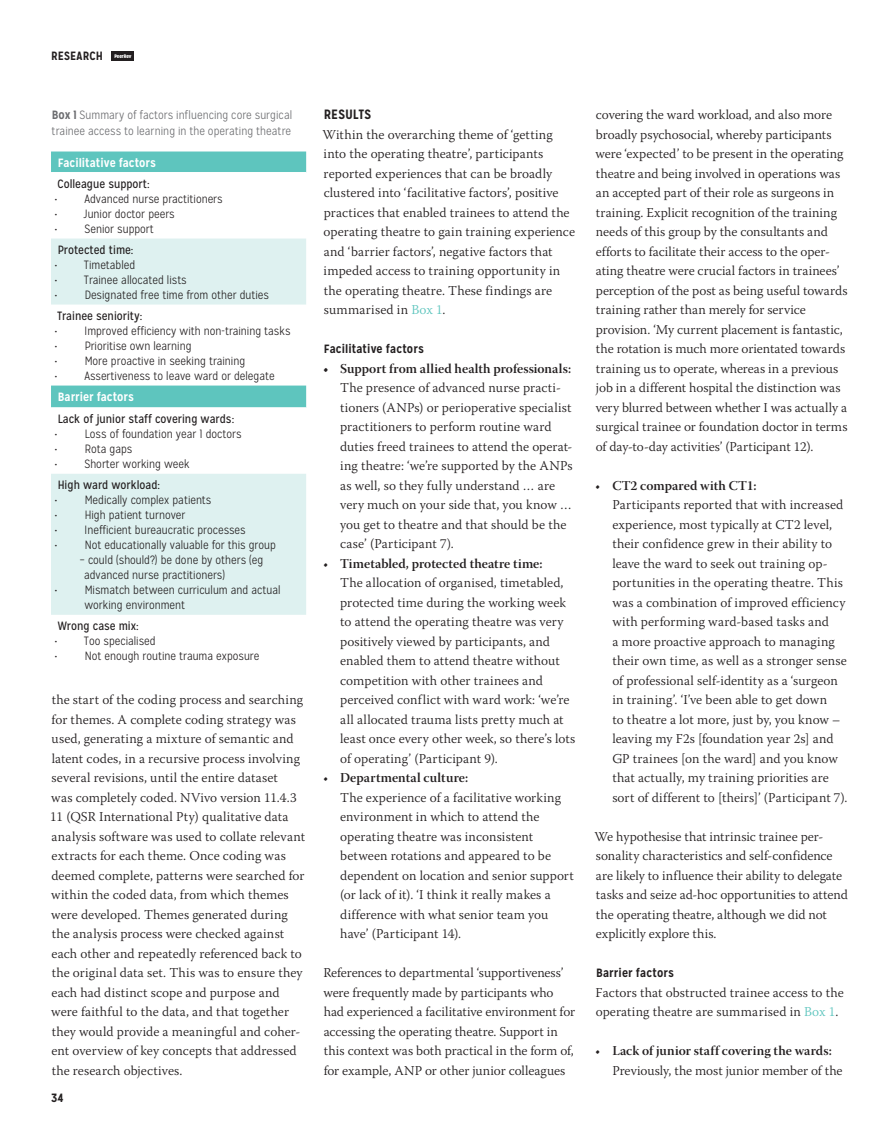
<style>
.page{position:relative;width:893px;height:1127px;background:#fff}
.page>*{position:absolute;margin:0;border:0;box-sizing:border-box;transform-origin:0 0}
.Body__no_indent{font:300 13.5px/19.5px "Warnock Pro";color:#231f20}
.Body__list_1{font:300 13.5px/19.5px "Warnock Pro";letter-spacing:.005em;color:#231f20}
.Body__indented{font:300 13.5px/19.5px "Warnock Pro";letter-spacing:.01em;color:#231f20}
.Body__list_1-2{font:13.5px "Warnock Pro Semibold Subh";letter-spacing:.005em;color:#231f20}
.Body__H1{font:700 13.5px "Mission Gothic";letter-spacing:-.005em;color:#231f20}
.t1{font:300 12px/15px "Mission Gothic";color:#231f20}
.Body{font:12px "Mission Gothic";color:#231f20}
.Table_title{font:300 12px/16.5px "Mission Gothic";letter-spacing:.005em;color:#6c6d70}
.Body__H2{font:700 12px "Mission Gothic";letter-spacing:.01em;color:#231f20}
.t2{font:700 12px "Mission Gothic";color:#fff}
.t3{font:900 5.1px "Mission Gothic";color:#fff}
.s1{font-weight:700}
.s2{color:#5ec5be}
.s3{font-family:"Warnock Pro";font-weight:300}
</style>
<div class="page">
<div style="left:111px;top:51px;width:22px;height:9px;background:#231f20"></div>
<div style="left:51px;top:151px;width:255px;height:21px;background:#5ec5be"></div>
<svg style="left:51px;top:238px;width:255px;height:377px;fill:#def1f0"></svg>
<hr style="left:51px;top:407px;width:255px;height:1px;background:#fff">
<p class="Body__H2" style="left:51px;top:48px;width:14px">Researc</p>
<p class="Body__H2" style="left:96px;top:48px;width:9px">h</p>
<p class="t3" style="left:114px;top:52px;width:19px">PeerRev</p>
<p class="Table_title" style="left:52px;top:106px;width:242px"><span class="s1">Box 1</span> Summary of factors influencing core surgical trainee access to learning in the operating theatre</p>
<p class="t2" style="left:58px;top:155px;width:100px">Facilitative factors</p>
<p class="Body" style="left:58px;top:176px;width:94px">Colleague support:</p>
<p class="t1" style="left:54px;top:191px;width:170px">• Advanced nurse practitioners</p>
<p class="t1" style="left:54px;top:206px;width:122px">• Junior doctor peers</p>
<p class="t1" style="left:54px;top:221px;width:101px">• Senior support</p>
<p class="Body" style="left:58px;top:242px;width:77px">Protected time:</p>
<p class="t1" style="left:54px;top:257px;width:82px">• Timetabled</p>
<p class="t1" style="left:54px;top:272px;width:134px">• Trainee allocated lists</p>
<p class="t1" style="left:54px;top:287px;width:216px">• Designated free time from other duties</p>
<p class="Body" style="left:57px;top:308px;width:87px">Trainee seniority:</p>
<p class="t1" style="left:54px;top:323px;width:238px">• Improved efficiency with non-training tasks</p>
<p class="t1" style="left:54px;top:338px;width:139px">• Prioritise own learning</p>
<p class="t1" style="left:54px;top:353px;width:192px">• More proactive in seeking training</p>
<p class="t1" style="left:54px;top:368px;width:222px">• Assertiveness to leave ward or delegate</p>
<p class="t2" style="left:58px;top:389px;width:78px">Barrier factors</p>
<p class="Body" style="left:58px;top:411px;width:178px">Lack of junior staff covering wards:</p>
<p class="t1" style="left:54px;top:426px;width:189px">• Loss of foundation year 1 doctors</p>
<p class="t1" style="left:54px;top:441px;width:79px">• Rota gaps</p>
<p class="t1" style="left:54px;top:456px;width:137px">• Shorter working week</p>
<p class="Body" style="left:58px;top:477px;width:104px">High ward workload:</p>
<p class="t1" style="left:54px;top:492px;width:159px">• Medically complex patients</p>
<p class="t1" style="left:54px;top:507px;width:133px">• High patient turnover</p>
<p class="t1" style="left:54px;top:522px;width:193px">• Inefficient bureaucratic processes</p>
<p class="t1" style="left:54px;top:537px;width:223px">• Not educationally valuable for this group</p>
<p class="t1" style="left:84px;top:552px;width:181px;text-indent:-4px">– could (should?) be done by others (eg advanced nurse practitioners)</p>
<p class="t1" style="left:84px;top:582px;width:197px;text-indent:-30px">• Mismatch between curriculum and actual working environment</p>
<p class="Body" style="left:58px;top:618px;width:82px">Wrong case mix:</p>
<p class="t1" style="left:54px;top:633px;width:103px">• Too specialised</p>
<p class="t1" style="left:54px;top:648px;width:207px">• Not enough routine trauma exposure</p>
<p class="Body__indented" style="left:50px;top:690px;width:256px">the start of the coding process and searching for themes. A complete coding strategy was used, generating a mixture of semantic and latent codes, in a recursive process involving several revisions, until the entire dataset<br>was completely coded. NVivo version 11.4.3<br>11 (QSR International Pty) qualitative data analysis software was used to collate relevant extracts for each theme. Once coding was deemed complete, patterns were searched for within the coded data, from which themes were developed. Themes generated during the analysis process were checked against each other and repeatedly referenced back to the original data set. This was to ensure they each had distinct scope and purpose and were faithful to the data, and that together they would provide a meaningful and coher&shy;ent overview of key concepts that addressed the research objectives.</p>
<p class="Body__H2" style="left:51px;top:1090px;width:14px">34</p>
<p class="Body__H1" style="left:324px;top:106px;width:49px">RESULTS</p>
<p class="Body__no_indent" style="left:322px;top:124px;width:254px">Within the overarching theme of ‘getting into the operating theatre’, participants reported experiences that can be broadly clustered into ‘facilitative factors’, positive practices that enabled trainees to attend the operating theatre to gain training experience and ‘barrier factors’, negative factors that impeded access to training opportunity in the operating theatre. These findings are summarised in <span class="s2">Box 1</span>.</p>
<p class="Body__H2" style="left:324px;top:341px;width:102px">Facilitative factors</p>
<p class="Body__list_1-2" style="left:323px;top:360px;width:249px">• Support from allied health professionals:</p>
<p class="Body__list_1" style="left:340px;top:378px;width:234px">The presence of advanced nurse practi&shy;tioners (ANPs) or perioperative specialist practitioners to perform routine ward duties freed trainees to attend the operat&shy;ing theatre: ‘we’re supported by the ANPs as well, so they fully understand … are very much on your side that, you know … you get to theatre and that should be the case’ (Participant 7).</p>
<p class="Body__list_1-2" style="left:323px;top:555px;width:221px"><span class="s3">•</span> Timetabled, protected theatre time:</p>
<p class="Body__list_1" style="left:340px;top:573px;width:237px">The allocation of organised, timetabled, protected time during the working week to attend the operating theatre was very positively viewed by participants, and enabled them to attend theatre without competition with other trainees and perceived conflict with ward work: ‘we’re all allocated trauma lists pretty much at least once every other week, so there’s lots of operating’ (Participant 9).</p>
<p class="Body__list_1-2" style="left:323px;top:770px;width:147px"><span class="s3">•</span> Departmental culture:</p>
<p class="Body__list_1" style="left:340px;top:787px;width:235px">The experience of a facilitative working environment in which to attend the operating theatre was inconsistent between rotations and appeared to be dependent on location and senior support (or lack of it). ‘I think it really makes a difference with what senior team you have’ (Participant 14).</p>
<p class="Body__no_indent" style="left:323px;top:963px;width:253px">References to departmental ‘supportiveness’ were frequently made by participants who had experienced a facilitative environment for accessing the operating theatre. Support in this context was both practical in the form of, for example, ANP or other junior colleagues</p>
<p class="Body__no_indent" style="left:596px;top:105px;width:253px">covering the ward workload, and also more broadly psychosocial, whereby participants were ‘expected’ to be present in the operating theatre and being involved in operations was an accepted part of their role as surgeons in training. Explicit recognition of the training needs of this group by the consultants and efforts to facilitate their access to the oper&shy;ating theatre were crucial factors in trainees’ perception of the post as being useful towards training rather than merely for service provision. ‘My current placement is fantastic, the rotation is much more orientated towards training us to operate, whereas in a previous job in a different hospital the distinction was very blurred between whether I was actually a surgical trainee or foundation doctor in terms of day-to-day activities’ (Participant 12).</p>
<p class="Body__list_1-2" style="left:595px;top:477px;width:163px"><span class="s3">•</span> CT2 compared with CT1:</p>
<p class="Body__list_1" style="left:612px;top:495px;width:237px">Participants reported that with increased experience, most typically at CT2 level, their confidence grew in their ability to leave the ward to seek out training op&shy;portunities in the operating theatre. This was a combination of improved efficiency with performing ward-based tasks and<br>a more proactive approach to managing their own time, as well as a stronger sense of professional self-identity as a ‘surgeon in training’. ‘I’ve been able to get down<br>to theatre a lot more, just by, you know – leaving my F2s [foundation year 2s] and GP trainees [on the ward] and you know that actually, my training priorities are sort of different to [theirs]’ (Participant 7).</p>
<p class="Body__no_indent" style="left:595px;top:826px;width:255px">We hypothesise that intrinsic trainee per&shy;sonality characteristics and self-confidence are likely to influence their ability to delegate tasks and seize ad-hoc opportunities to attend the operating theatre, although we did not explicitly explore this.</p>
<p class="Body__H2" style="left:596px;top:965px;width:80px">Barrier factors</p>
<p class="Body__no_indent" style="left:596px;top:982px;width:250px">Factors that obstructed trainee access to the operating theatre are summarised in <span class="s2">Box 1</span>.</p>
<p class="Body__list_1-2" style="left:595px;top:1043px;width:238px"><span class="s3">•</span> Lack of junior staff covering the wards:</p>
<p class="Body__list_1" style="left:612px;top:1060px;width:232px">Previously, the most junior member of the</p>
</div>
